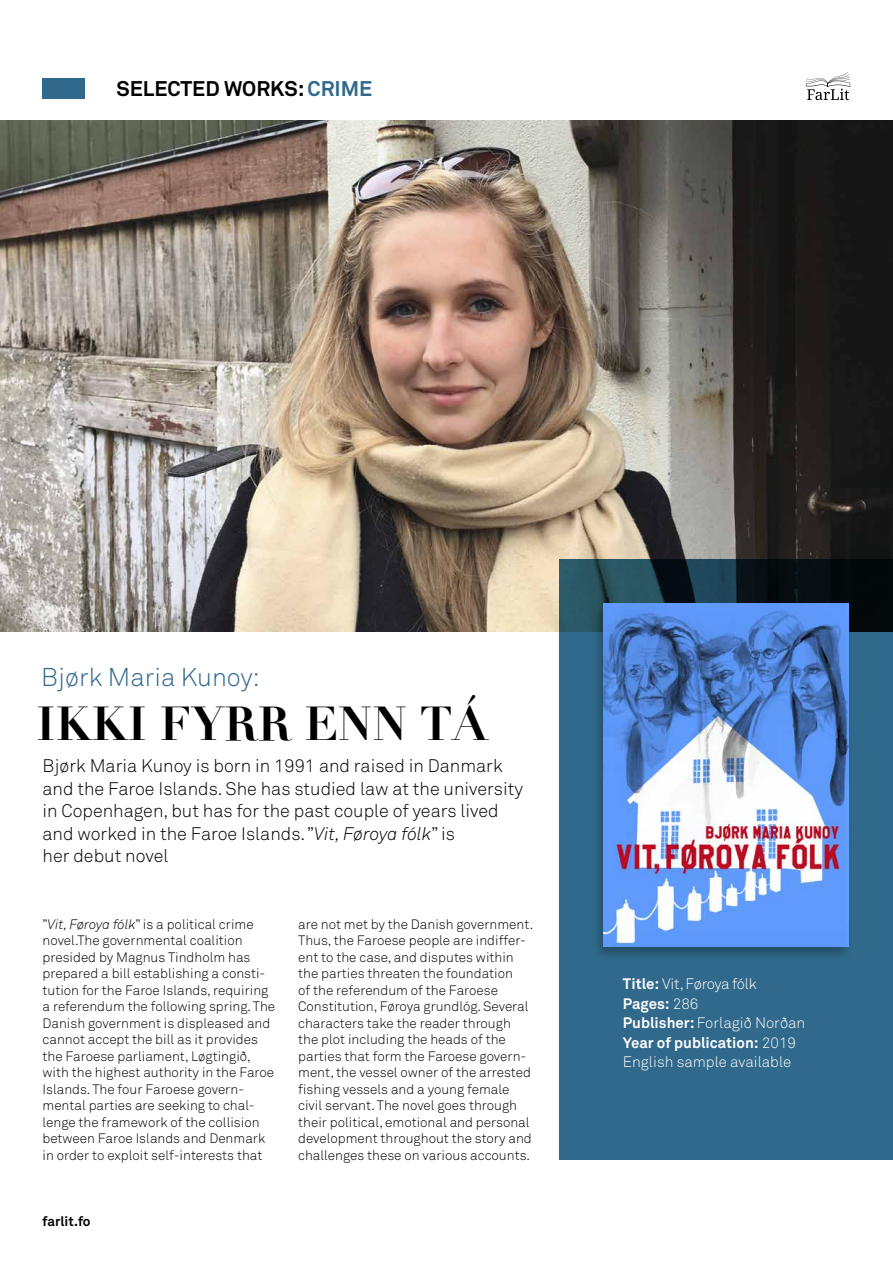
<style>
.page{position:relative;width:893px;height:1263px;background:#fff}
.page>*{position:absolute;margin:0;border:0;box-sizing:border-box;transform-origin:0 0}
.t1{font:700 46.5px "Didot";color:#000}
.t2{font:300 25.5px "Akkurat";color:#30698b}
.t3{font:700 21px "Akkurat";color:#000}
.t4{font:300 18px/22.5px "Akkurat";color:#000}
.t5{font:300 15px/19.5px "Akkurat";color:#fff}
.t6{font:300 13.5px/16.5px "Akkurat";color:#000}
.t7{font:700 13.5px "Akkurat";color:#000}
.s1{color:#30698b}
.s2{font-style:italic}
.s3{font-weight:700}
</style>
<div class="page">
<svg style="left:806px;top:72px;width:44px;height:28px"></svg>
<div style="left:43px;top:78px;width:42px;height:21px;background:#30698b"></div>
<img style="left:0;top:120px;width:893px;height:512px">
<svg style="left:559px;top:559px;width:334px;height:601px;fill:#30698b"></svg>
<div style="left:592px;top:602px;width:261px;height:359px;background:#000;opacity:.26"></div>
<img style="left:604px;top:603px;width:244px;height:343px">
<h3 class="t3" style="left:117px;top:75px;width:257px">SELECTED WORKS: <span class="s1">CRIME</span></h3>
<h2 class="t2" style="left:41px;top:662px;width:220px">Bjørk Maria Kunoy:</h2>
<h1 class="t1" style="left:37px;top:694px;width:453px">IKKI FYRR ENN TÁ</h1>
<p class="t4" style="left:43px;top:755px;width:482px">Bjørk Maria Kunoy is born in 1991 and raised in Danmark and the Faroe Islands. She has studied law at the university in Copenhagen, but has for the past couple of years lived and worked in the Faroe Islands. ”<span class="s2">Vit, Føroya fólk</span>” is<br>her debut novel</p>
<p class="t6" style="left:43px;top:916px;width:234px">”<span class="s2">Vit, Føroya fólk</span>” is a political crime novel.The governmental coalition presided by Magnus Tindholm has prepared a bill establishing a consti&shy;tution for the Faroe Islands, requiring a referendum the following spring. The Danish government is displeased and cannot accept the bill as it provides the Faroese parliament, Løgtingið, with the highest authority in the Faroe Islands. The four Faroese govern&shy;mental parties are seeking to chal&shy;lenge the framework of the collision between Faroe Islands and Denmark in order to exploit self-interests that</p>
<p class="t6" style="left:298px;top:916px;width:237px">are not met by the Danish government.<br>Thus, the Faroese people are indiffer&shy;ent to the case, and disputes within the parties threaten the foundation<br>of the referendum of the Faroese Constitution, Føroya grundlóg. Several characters take the reader through the plot including the heads of the parties that form the Faroese govern&shy;ment, the vessel owner of the arrested fishing vessels and a young female civil servant. The novel goes through their political, emotional and personal development throughout the story and challenges these on various accounts.</p>
<p class="t7" style="left:43px;top:1212px;width:50px">farlit.fo</p>
<p class="t5" style="left:623px;top:974px;width:184px"><span class="s3">Title:</span> Vit, Føroya fólk<br><span class="s3">Pages:</span> 286<br><span class="s3">Publisher:</span> Forlagið Norðan<br><span class="s3">Year of publication:</span> 2019<br>English sample available</p>
</div>
